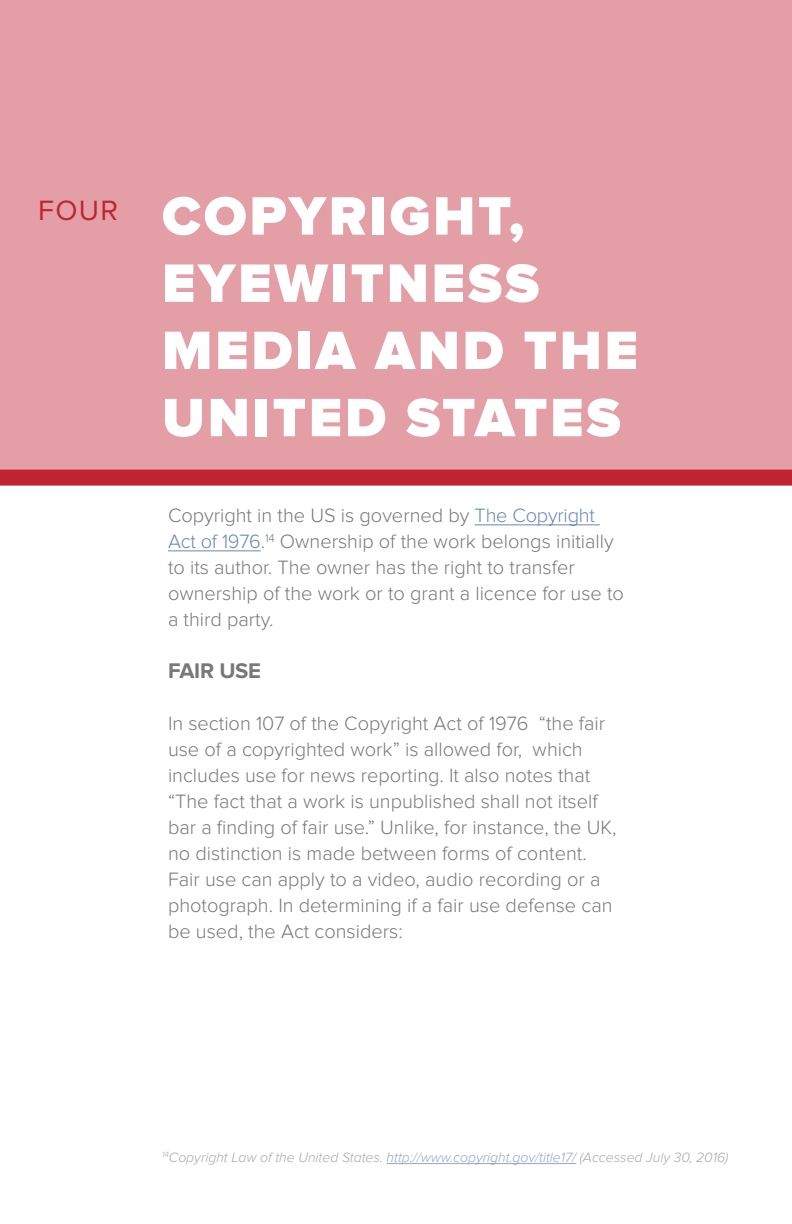
<style>
.page{position:relative;width:792px;height:1224px;background:#fff}
.page>*{position:absolute;margin:0;border:0;box-sizing:border-box;transform-origin:0 0}
.t1{font:900 56px/67.2px "Proxima Nova";letter-spacing:.05em;color:#fff}
.t2{font:29px "Proxima Nova";color:#bf2432}
.t3{font:700 22px "Proxima Nova";letter-spacing:-.01em;color:#77787b}
.t4{font:300 20px/26px "Proxima Nova";color:#77787b}
.t5{font:italic 300 14px "Proxima Nova";color:#aba7a7}
.s1{color:#6b85b9}
.s2{color:#92a4cc}
</style>
<div class="page">
<div style="left:0;top:0;width:792px;height:470px;background:#e39fa5"></div>
<div style="left:0;top:470px;width:792px;height:16px;background:#bf2432"></div>
<hr style="left:475px;top:525px;width:125px;height:1px;background:#6b85b9">
<hr style="left:168px;top:551px;width:93px;height:1px;background:#6b85b9">
<hr style="left:387px;top:1163px;width:189px;height:1px;background:#92a4cc">
<h2 class="t2" style="left:38px;top:194px;width:82px">FOUR</h2>
<h1 class="t1" style="left:162px;top:184px;width:478px">COPYRIGHT,<br>EYEWITNESS<br>MEDIA AND THE<br>UNITED STATES</h1>
<p class="t4" style="left:168px;top:503px;width:458px">Copyright in the US is governed by <span class="s1">The Copyright Act of 1976</span>.<sup>14</sup> Ownership of the work belongs initially to its author. The owner has the right to transfer ownership of the work or to grant a licence for use to a third party.</p>
<p class="t3" style="left:168px;top:658px;width:95px">FAIR USE</p>
<p class="t4" style="left:168px;top:711px;width:450px">In section 107 of the Copyright Act of 1976 “the fair use of a copyrighted work” is allowed for, which includes use for news reporting. It also notes that “The fact that a work is unpublished shall not itself bar a finding of fair use.” Unlike, for instance, the UK, no distinction is made between forms of content.<br>Fair use can apply to a video, audio recording or a photograph. In determining if a fair use defense can be used, the Act considers:</p>
<p class="t5" style="left:162px;top:1149px;width:568px"><sup>14</sup>Copyright Law of the United States. <span class="s2">http://www.copyright.gov/title17/</span> (Accessed July 30, 2016)</p>
</div>
